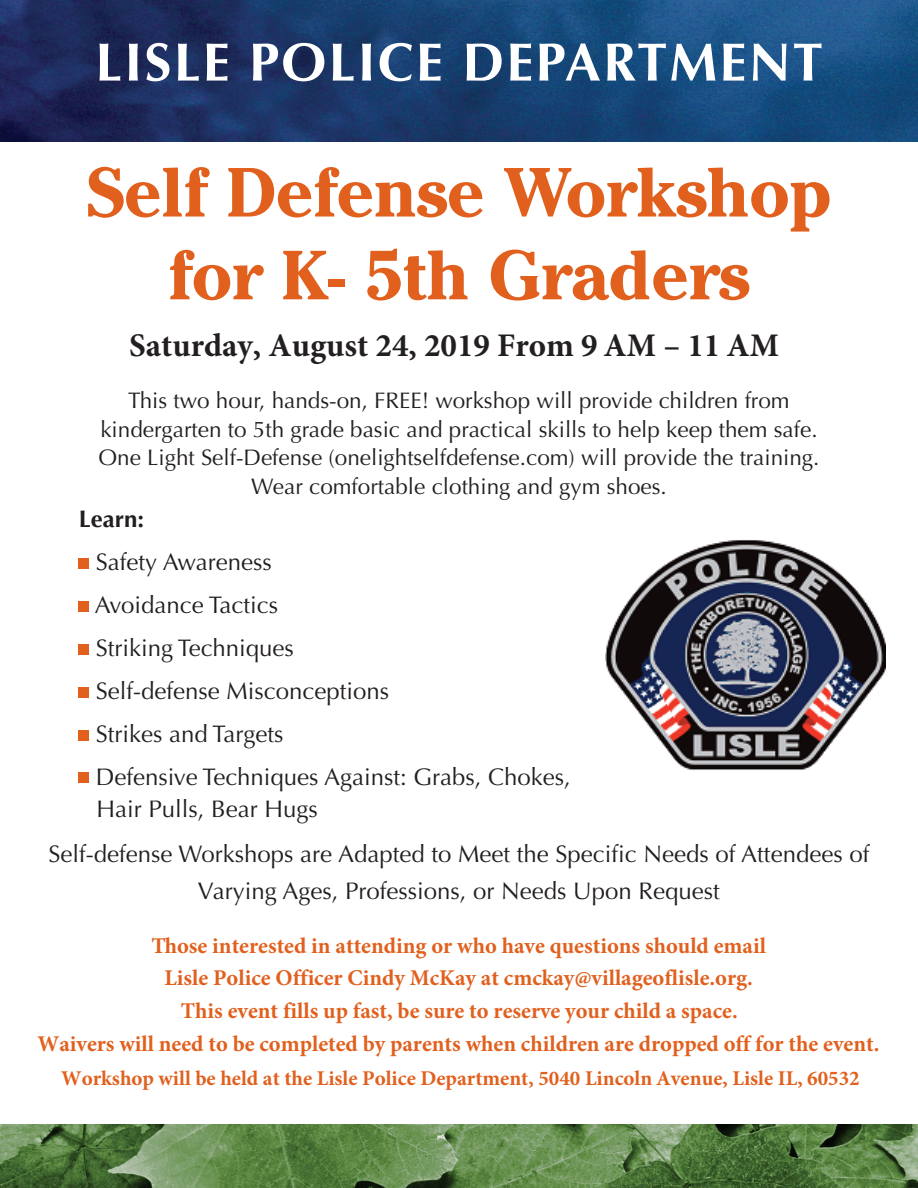
<style>
.page{position:relative;width:918px;height:1188px;background:#fff}
.page>*{position:absolute;margin:0;border:0;box-sizing:border-box;transform-origin:0 0}
.t1{font:700 69px/82.8px "Cheltenham";color:#e1601e;text-align:center}
.t2{font:700 54px "Optima";letter-spacing:.04em;color:#fff}
.t3{font:700 33px "Minion Pro";color:#231f20}
.t4{font:24px/42.9px "Optima";color:#231f20}
.t5{font:700 24px "Optima";color:#231f20}
.t6{font:700 22.5px/32.5px "Minion Pro";color:#e1601e;text-align:center}
.t7{font:22.5px/28.5px "Optima";color:#231f20;text-align:center}
.t8{font:700 21px "Minion Pro";color:#e1601e}
</style>
<div class="page">
<img style="left:0;top:0;width:918px;height:142px">
<img style="left:0;top:1124px;width:918px;height:64px">
<div style="left:79px;top:558px;width:10px;height:11px;background:#e1601e"></div>
<div style="left:79px;top:601px;width:10px;height:11px;background:#e1601e"></div>
<div style="left:79px;top:644px;width:10px;height:10px;background:#e1601e"></div>
<div style="left:79px;top:687px;width:10px;height:10px;background:#e1601e"></div>
<div style="left:79px;top:730px;width:10px;height:10px;background:#e1601e"></div>
<div style="left:79px;top:773px;width:10px;height:10px;background:#e1601e"></div>
<img style="left:606px;top:540px;width:279px;height:230px">
<h2 class="t2" style="left:95px;top:31px;width:729px">LISLE POLICE DEPARTMENT</h2>
<h1 class="t1" style="left:87px;top:151px;width:745px">Self Defense Workshop for K- 5th Graders</h1>
<h3 class="t3" style="left:129px;top:322px;width:651px">Saturday, August 24, 2019 From 9 AM – 11 AM</h3>
<p class="t7" style="left:99px;top:387px;width:722px">This two hour, hands-on, FREE! workshop will provide children from kindergarten to 5th grade basic and practical skills to help keep them safe.<br>One Light Self-Defense (onelightselfdefense.com) will provide the training.<br>Wear comfortable clothing and gym shoes.</p>
<p class="t5" style="left:79px;top:505px;width:67px">Learn:</p>
<p class="t4" style="left:95px;top:541px;width:477px">Safety Awareness<br>Avoidance Tactics<br>Striking Techniques<br>Self-defense Misconceptions<br>Strikes and Targets<br>Defensive Techniques Against: Grabs, Chokes,</p>
<p class="t4" style="left:96px;top:788px;width:223px">Hair Pulls, Bear Hugs</p>
<p class="t4" style="left:49px;top:836px;width:822px;line-height:36.9px;text-align:center">Self-defense Workshops are Adapted to Meet the Specific Needs of Attendees of<br>Varying Ages, Professions, or Needs Upon Request</p>
<p class="t6" style="left:37px;top:929px;width:844px">Those interested in attending or who have questions should email<br>Lisle Police Officer Cindy McKay at cmckay@villageoflisle.org.<br>This event fills up fast, be sure to reserve your child a space.<br>Waivers will need to be completed by parents when children are dropped off for the event.</p>
<p class="t8" style="left:61px;top:1063px;width:800px">Workshop will be held at the Lisle Police Department, 5040 Lincoln Avenue, Lisle IL, 60532</p>
</div>
